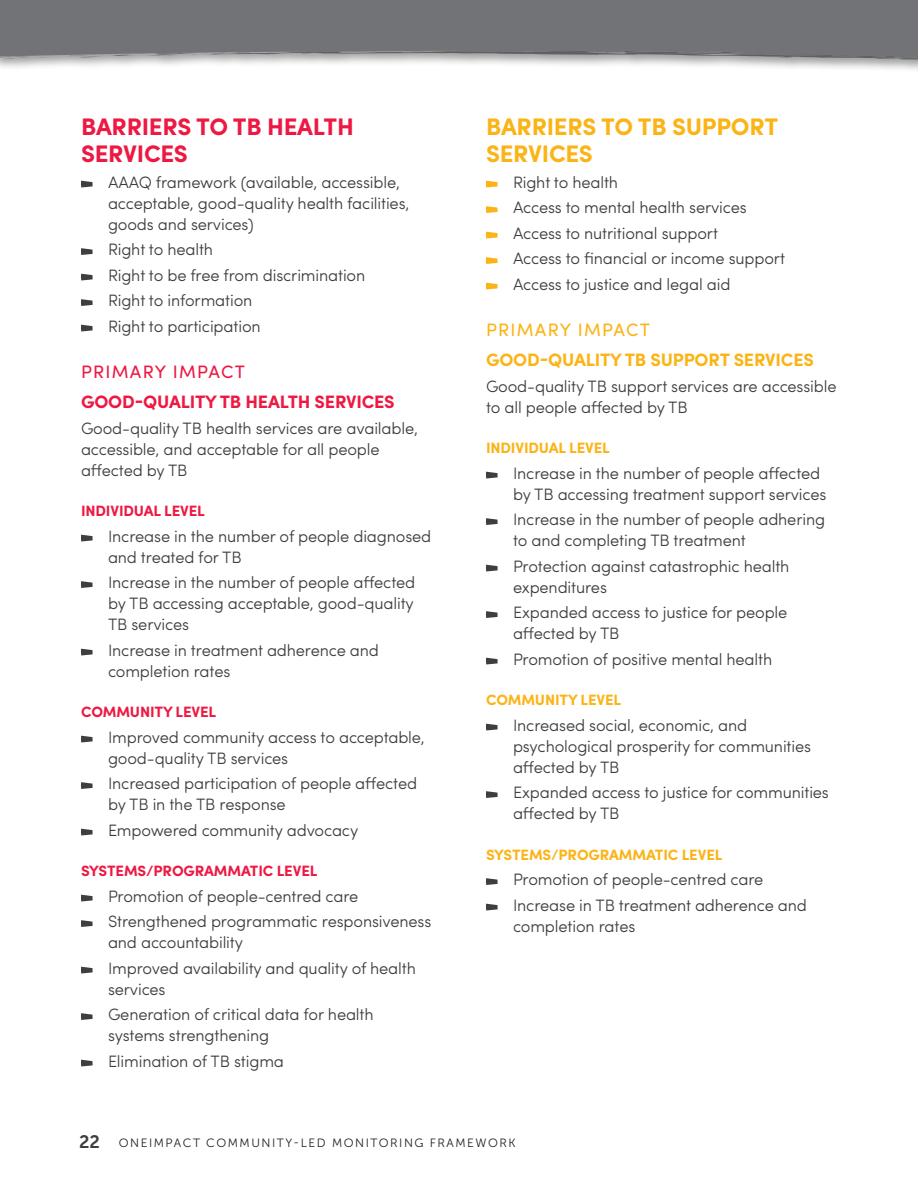
<style>
.page{position:relative;width:918px;height:1188px;background:#fff}
.page>*{position:absolute;margin:0;border:0;box-sizing:border-box;transform-origin:0 0}
.four_sections_sub{font:700 24px/27px "Sofia Pro";letter-spacing:-.01em;color:#fbb416}
.four_sections_sub-2{font:700 24px/27px "Sofia Pro";letter-spacing:-.01em;color:#ed1943}
.four_section_sub_2{font:700 18px "Sofia Pro";letter-spacing:-.01em;color:#fbb416}
.four_section_sub_2-2{font:700 18px "Sofia Pro";letter-spacing:-.01em;color:#ed1943}
.text{font:18px "Sofia Pro";letter-spacing:.07em;color:#ed1943}
.text-2{font:18px "Sofia Pro";letter-spacing:.07em;color:#fbb416}
.bullet_lsa{font:300 16.5px/21px "Sofia Pro";letter-spacing:-.01em;color:#3e3e3f}
.bullet{font:300 16.5px/21px "Sofia Pro";letter-spacing:-.01em;color:#3e3e3f}
.text-3{font:300 16.5px/21px "Sofia Pro";letter-spacing:-.01em;color:#3e3e3f}
.levels{font:700 15px "Sofia Pro";letter-spacing:-.01em;color:#ed1943}
.levels-2{font:700 15px "Sofia Pro";letter-spacing:-.01em;color:#fbb416}
.t1{font:12px "Museo Sans 300";letter-spacing:.125em;color:#231f20}
.s1{font-family:"Museo Sans 700";font-size:18px;color:#3e3e3f}
</style>
<div class="page">
<div style="left:0;top:0;width:918px;height:73px;background:#3e3e3f;opacity:.5"></div>
<svg style="left:0;top:58px;width:59px;height:1px"></svg>
<div style="left:0;top:0;width:918px;height:58px;background:#727376"></div>
<svg style="left:67px;top:50px;width:851px;height:10px"></svg>
<svg style="left:81px;top:181px;width:12px;height:6px"></svg>
<svg style="left:81px;top:248px;width:12px;height:7px"></svg>
<svg style="left:81px;top:274px;width:12px;height:6px"></svg>
<svg style="left:81px;top:299px;width:12px;height:7px"></svg>
<svg style="left:81px;top:325px;width:12px;height:6px"></svg>
<svg style="left:81px;top:535px;width:12px;height:6px"></svg>
<svg style="left:81px;top:581px;width:12px;height:7px"></svg>
<svg style="left:81px;top:649px;width:12px;height:6px"></svg>
<svg style="left:81px;top:736px;width:12px;height:6px"></svg>
<svg style="left:81px;top:782px;width:12px;height:7px"></svg>
<svg style="left:81px;top:829px;width:12px;height:6px"></svg>
<svg style="left:81px;top:895px;width:12px;height:6px"></svg>
<svg style="left:81px;top:920px;width:12px;height:7px"></svg>
<svg style="left:81px;top:967px;width:12px;height:6px"></svg>
<svg style="left:81px;top:1013px;width:12px;height:7px"></svg>
<svg style="left:81px;top:1060px;width:12px;height:6px"></svg>
<svg style="left:486px;top:181px;width:12px;height:6px"></svg>
<svg style="left:486px;top:206px;width:12px;height:7px"></svg>
<svg style="left:486px;top:232px;width:12px;height:6px"></svg>
<svg style="left:486px;top:257px;width:12px;height:7px"></svg>
<svg style="left:486px;top:283px;width:12px;height:6px"></svg>
<svg style="left:486px;top:472px;width:12px;height:6px"></svg>
<svg style="left:486px;top:518px;width:12px;height:7px"></svg>
<svg style="left:486px;top:565px;width:12px;height:6px"></svg>
<svg style="left:486px;top:611px;width:12px;height:7px"></svg>
<svg style="left:486px;top:658px;width:12px;height:6px"></svg>
<svg style="left:486px;top:724px;width:12px;height:6px"></svg>
<svg style="left:486px;top:791px;width:12px;height:7px"></svg>
<svg style="left:486px;top:878px;width:12px;height:7px"></svg>
<svg style="left:486px;top:904px;width:12px;height:6px"></svg>
<p class="four_sections_sub-2" style="left:81px;top:112px;width:274px">BARRIERS TO TB HEALTH<br>SERVICES</p>
<p class="bullet_lsa" style="left:108px;top:170px;width:303px">AAAQ framework (available, accessible, acceptable, good-quality health facilities, goods and services)</p>
<p class="bullet_lsa" style="left:108px;top:238px;width:107px">Right to health</p>
<p class="bullet_lsa" style="left:108px;top:263px;width:259px">Right to be free from discrimination</p>
<p class="bullet_lsa" style="left:108px;top:289px;width:146px">Right to information</p>
<p class="bullet" style="left:108px;top:314px;width:154px">Right to participation</p>
<p class="text" style="left:81px;top:358px;width:165px">PRIMARY IMPACT</p>
<p class="four_section_sub_2-2" style="left:81px;top:388px;width:315px">GOOD-QUALITY TB HEALTH SERVICES</p>
<p class="text-3" style="left:81px;top:416px;width:339px">Good-quality TB health services are available, accessible, and acceptable for all people affected by TB</p>
<p class="levels" style="left:81px;top:499px;width:125px">INDIVIDUAL LEVEL</p>
<p class="bullet_lsa" style="left:108px;top:524px;width:325px">Increase in the number of people diagnosed and treated for TB</p>
<p class="bullet_lsa" style="left:108px;top:571px;width:309px;text-align:justify">Increase in the number of people affected by TB accessing acceptable, good-quality TB services</p>
<p class="bullet" style="left:108px;top:638px;width:273px">Increase in treatment adherence and completion rates</p>
<p class="levels" style="left:81px;top:700px;width:137px">COMMUNITY LEVEL</p>
<p class="bullet_lsa" style="left:108px;top:725px;width:318px">Improved community access to acceptable, good-quality TB services</p>
<p class="bullet_lsa" style="left:108px;top:772px;width:311px">Increased participation of people affected by TB in the TB response</p>
<p class="bullet" style="left:108px;top:818px;width:252px">Empowered community advocacy</p>
<p class="levels" style="left:81px;top:859px;width:238px">SYSTEMS/PROGRAMMATIC LEVEL</p>
<p class="bullet_lsa" style="left:108px;top:884px;width:252px">Promotion of people-centred care</p>
<p class="bullet_lsa" style="left:108px;top:910px;width:325px">Strengthened programmatic responsiveness and accountability</p>
<p class="bullet_lsa" style="left:108px;top:956px;width:309px">Improved availability and quality of health services</p>
<p class="bullet_lsa" style="left:108px;top:1003px;width:267px">Generation of critical data for health systems strengthening</p>
<p class="bullet" style="left:108px;top:1049px;width:178px">Elimination of TB stigma</p>
<p class="four_sections_sub" style="left:486px;top:112px;width:294px">BARRIERS TO TB SUPPORT<br>SERVICES</p>
<p class="bullet_lsa" style="left:513px;top:170px;width:107px">Right to health</p>
<p class="bullet_lsa" style="left:513px;top:196px;width:235px">Access to mental health services</p>
<p class="bullet_lsa" style="left:513px;top:221px;width:207px">Access to nutritional support</p>
<p class="bullet_lsa" style="left:513px;top:247px;width:274px">Access to financial or income support</p>
<p class="bullet" style="left:513px;top:272px;width:219px">Access to justice and legal aid</p>
<p class="text-2" style="left:486px;top:316px;width:165px">PRIMARY IMPACT</p>
<p class="four_section_sub_2" style="left:486px;top:346px;width:329px">GOOD-QUALITY TB SUPPORT SERVICES</p>
<p class="text-3" style="left:486px;top:374px;width:352px">Good-quality TB support services are accessible to all people affected by TB</p>
<p class="levels-2" style="left:486px;top:436px;width:125px">INDIVIDUAL LEVEL</p>
<p class="bullet_lsa" style="left:513px;top:461px;width:315px">Increase in the number of people affected by TB accessing treatment support services</p>
<p class="bullet_lsa" style="left:513px;top:508px;width:314px">Increase in the number of people adhering to and completing TB treatment</p>
<p class="bullet_lsa" style="left:513px;top:554px;width:278px">Protection against catastrophic health expenditures</p>
<p class="bullet_lsa" style="left:513px;top:601px;width:276px">Expanded access to justice for people affected by TB</p>
<p class="bullet" style="left:513px;top:647px;width:261px">Promotion of positive mental health</p>
<p class="levels-2" style="left:486px;top:688px;width:137px">COMMUNITY LEVEL</p>
<p class="bullet_lsa" style="left:513px;top:713px;width:300px">Increased social, economic, and psychological prosperity for communities affected by TB</p>
<p class="bullet" style="left:513px;top:781px;width:317px">Expanded access to justice for communities affected by TB</p>
<p class="levels-2" style="left:486px;top:843px;width:238px">SYSTEMS/PROGRAMMATIC LEVEL</p>
<p class="bullet_lsa" style="left:513px;top:868px;width:252px">Promotion of people-centred care</p>
<p class="bullet" style="left:513px;top:893px;width:296px">Increase in TB treatment adherence and completion rates</p>
<p class="t1" style="left:79px;top:1136px;width:438px"><span class="s1">22</span> ONEIMPACT COMMUNITY-LED MONITORING FRAMEWORK</p>
</div>
